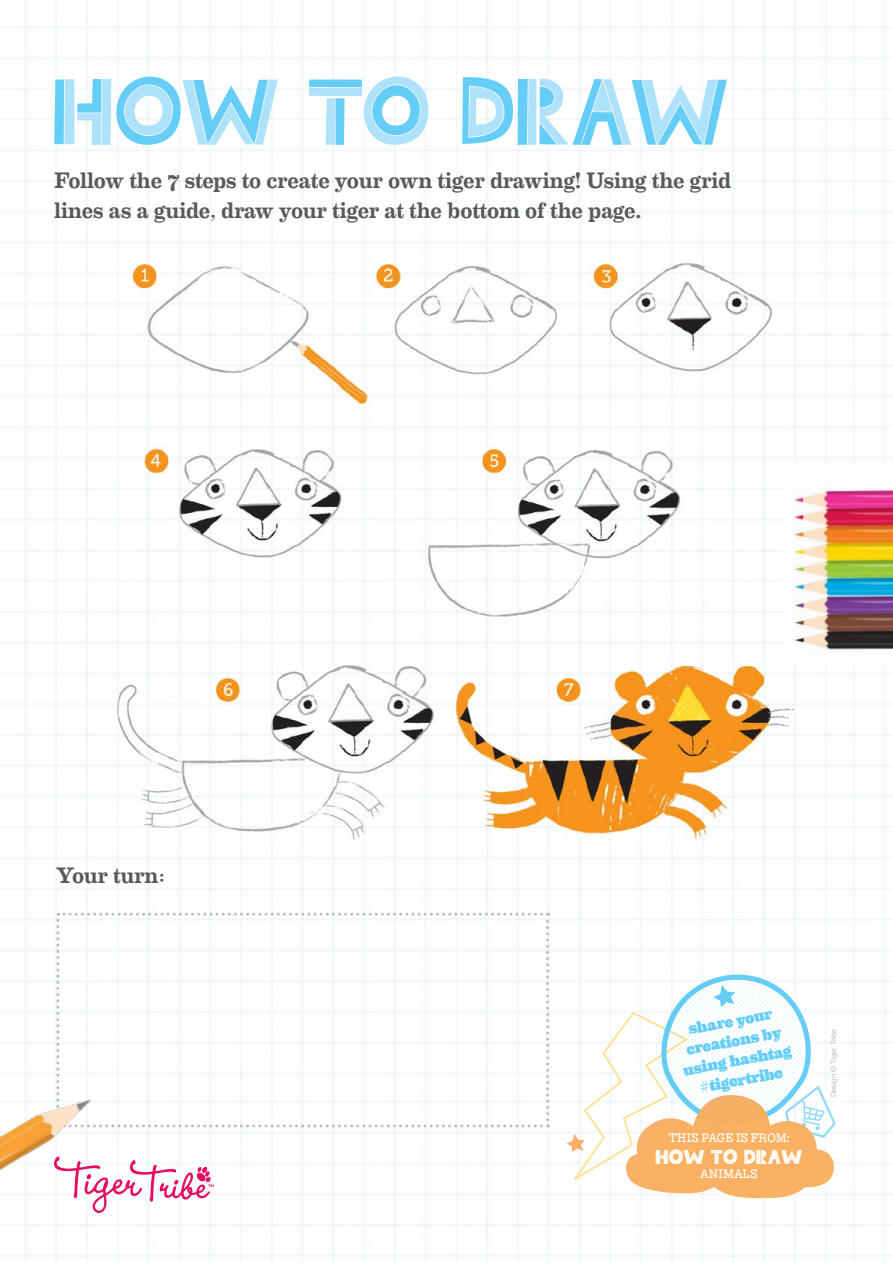
<style>
.page{position:relative;width:893px;height:1263px;background:#fff}
.page>*{position:absolute;margin:0;border:0;box-sizing:border-box;transform-origin:0 0}
.t1{font:500 22.5px/30px "Eames Century Modern";letter-spacing:-.01em;color:#58595b}
.t2{font:900 16.5px/19.8px "Eames Century Modern";color:#66cef6;text-align:center}
.t3{font:16.2px "Tiger Tribe Font HEADING";color:#fff}
.t4{font:500 12px "Liebe Ruth";letter-spacing:.005em;color:#fff}
.t5{font:7.5px "Helvetica Neue";color:#bcbec0}
</style>
<div class="page">
<img style="left:0;top:0;width:892px;height:1263px">
<svg style="left:56px;top:913px;width:493px;height:214px"></svg>
<img style="left:0;top:1084px;width:103px;height:97px">
<svg style="left:567px;top:966px;width:269px;height:233px"></svg>
<img style="left:651px;top:976px;width:156px;height:118px">
<img style="left:630px;top:1094px;width:207px;height:109px">
<svg style="left:54px;top:1156px;width:160px;height:57px"></svg>
<svg style="left:54px;top:77px;width:224px;height:68px"></svg>
<svg style="left:309px;top:77px;width:120px;height:68px"></svg>
<svg style="left:462px;top:76px;width:265px;height:69px"></svg>
<img style="left:784px;top:462px;width:109px;height:200px">
<p class="t1" style="left:54px;top:164px;width:679px">Follow the 7 steps to create your own tiger drawing! Using the grid lines as a guide, draw your tiger at the bottom of the page.</p>
<p class="t1" style="left:56px;top:859px;width:110px">Your turn:</p>
<p class="t2" style="left:674px;top:1021px;width:111px;rotate:-11deg">share your creations by using hashtag #tigertribe</p>
<p class="t4" style="left:669px;top:1131px;width:122px">THIS PAGE IS FROM:</p>
<p class="t3" style="left:656px;top:1149px;width:149px">HOW TO DRAW</p>
<p class="t4" style="left:701px;top:1167px;width:59px">ANIMALS</p>
<p class="t5" style="left:829px;top:1097px;width:70px;rotate:-90deg">Design © Tiger Tribe</p>
</div>
